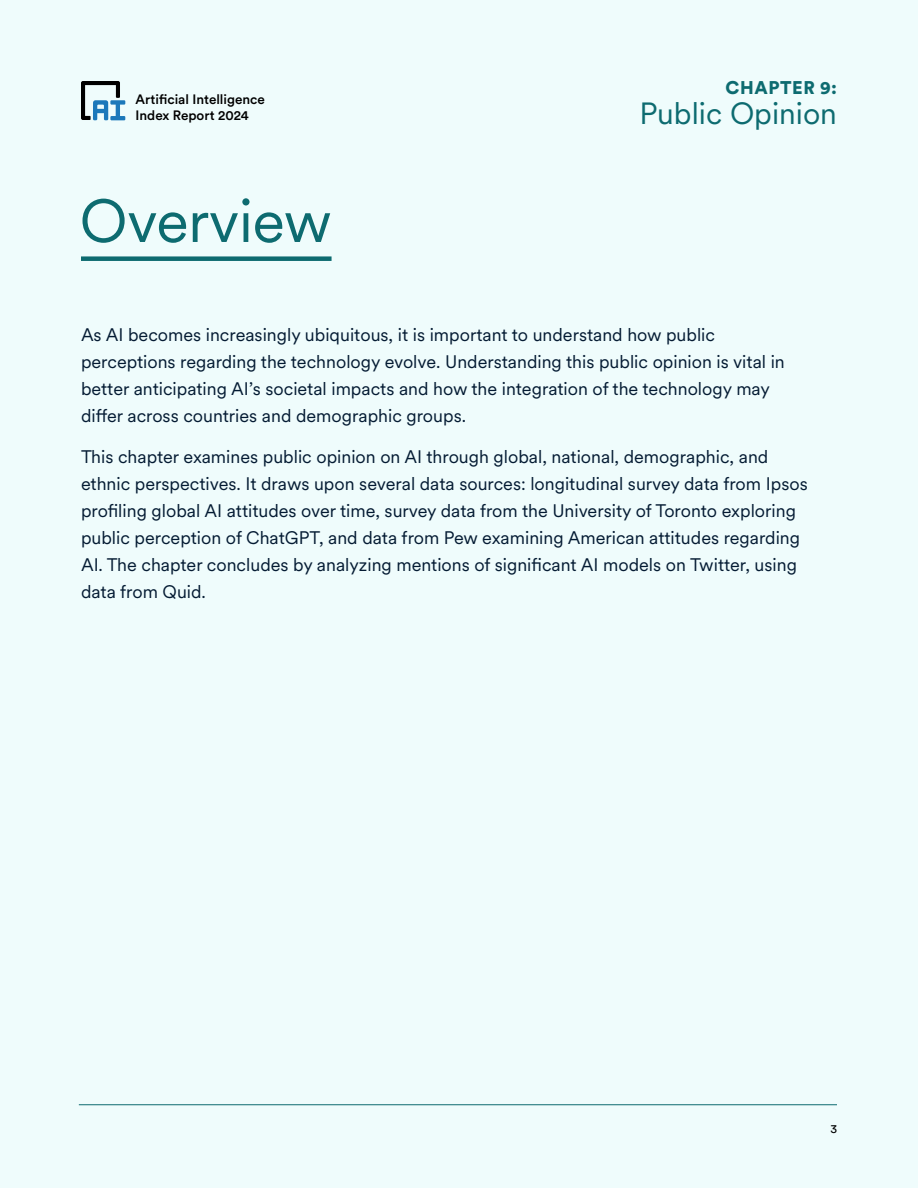
<style>
.page{position:relative;width:918px;height:1188px;background:#effcfc}
.page>*{position:absolute;margin:0;border:0;box-sizing:border-box;transform-origin:0 0}
.t1{font:60px "Circular XX";letter-spacing:-.01em;color:#0d6b70}
.t2{font:30.3px "Circular XX";color:#0d6b70}
.t3{font:900 18.15px "Circular Std";letter-spacing:.03em;color:#0d6b70}
.t4{font:18px/27px "Circular XX";color:#041b33}
.t5{font:500 13.5px/16.5px "Circular Std";color:#000}
.t6{font:12px "Circular Std";color:#000}
</style>
<div class="page">
<hr style="left:79px;top:1104px;width:758px;height:1px;background:#0d6b70">
<svg style="left:81px;top:81px;width:44px;height:39px"></svg>
<div style="left:81px;top:256px;width:251px;height:5px;background:#0d6b70"></div>
<p class="t5" style="left:136px;top:91px;width:131px">Artificial Intelligence<br>Index Report 2024</p>
<h1 class="t1" style="left:80px;top:181px;width:254px">Overview</h1>
<p class="t3" style="left:726px;top:76px;width:113px">CHAPTER 9:</p>
<h2 class="t2" style="left:639px;top:94px;width:199px">Public Opinion</h2>
<p class="t4" style="left:81px;top:321px;width:705px">As AI becomes increasingly ubiquitous, it is important to understand how public perceptions regarding the technology evolve. Understanding this public opinion is vital in better anticipating AI’s societal impacts and how the integration of the technology may differ across countries and demographic groups.</p>
<p class="t4" style="left:81px;top:442px;width:728px">This chapter examines public opinion on AI through global, national, demographic, and ethnic perspectives. It draws upon several data sources: longitudinal survey data from Ipsos profiling global AI attitudes over time, survey data from the University of Toronto exploring public perception of ChatGPT, and data from Pew examining American attitudes regarding AI. The chapter concludes by analyzing mentions of significant AI models on Twitter, using data from Quid.</p>
<p class="t6" style="left:830px;top:1122px;width:8px">3</p>
</div>
